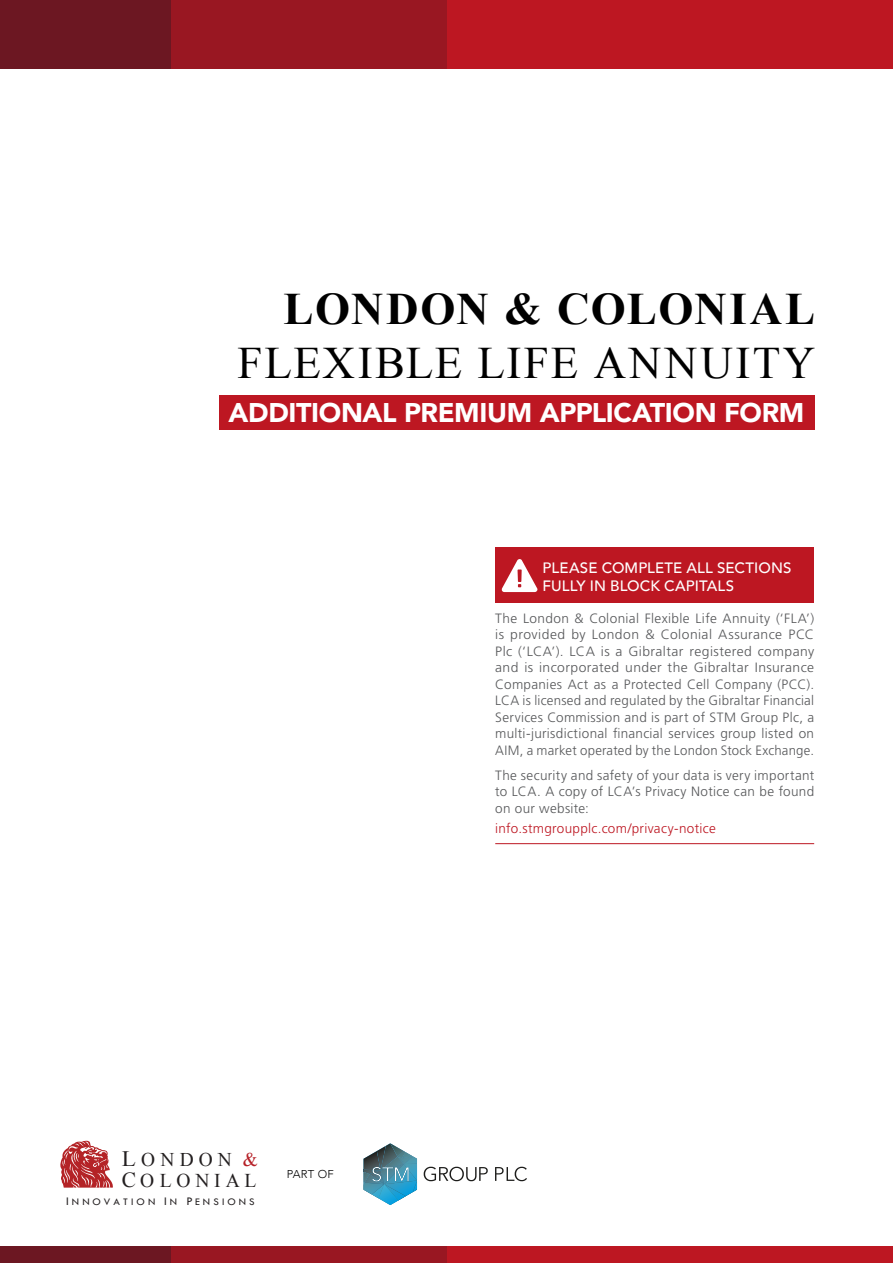
<style>
.page{position:relative;width:893px;height:1263px;background:#fff}
.page>*{position:absolute;margin:0;border:0;box-sizing:border-box;transform-origin:0 0}
.t1{font:45px "Times New Roman";letter-spacing:.05em;color:#000}
.t2{font:700 45px "Times New Roman";letter-spacing:.035em;color:#000}
.t3{font:900 27px "Avenir";letter-spacing:-.015em;color:#fff}
.t4{font:19.5px "Times New Roman";letter-spacing:.245em;color:#231f20}
.t5{font:19.35px "Times New Roman";letter-spacing:.265em;color:#231f20}
.t6{font:500 15px "Avenir";letter-spacing:.005em;color:#fff}
.t7{font:300 13.5px/16.5px "Frutiger LT Std";letter-spacing:.02em;color:#57585a;text-align:justify}
.t8{font:300 13.5px "Frutiger LT Std";letter-spacing:.025em;color:#bd1722}
.t9{font:300 11.4px "Avenir";letter-spacing:.015em;color:#000}
.t10{font:10.35px "Tw Cen";letter-spacing:.285em;color:#231f20;scale:1.05 1}
.s1{font-size:22.05px}
.s2{color:#b62027}
.s3{font-size:21.45px}
.s4{font-size:12px}
</style>
<div class="page">
<div style="left:219px;top:395px;width:595px;height:34px;background:#bd1722"></div>
<div style="left:446px;top:0;width:447px;height:68px;background:#bd1722"></div>
<div style="left:0;top:0;width:446px;height:68px;background:#991722"></div>
<div style="left:0;top:0;width:170px;height:68px;background:#6c1722"></div>
<div style="left:446px;top:1246px;width:447px;height:17px;background:#bd1722"></div>
<div style="left:170px;top:1246px;width:276px;height:17px;background:#991722"></div>
<div style="left:0;top:1246px;width:170px;height:17px;background:#6c1722"></div>
<svg style="left:60px;top:1141px;width:53px;height:47px"></svg>
<svg style="left:363px;top:1143px;width:55px;height:62px"></svg>
<svg style="left:495px;top:1167px;width:32px;height:14px"></svg>
<svg style="left:424px;top:1167px;width:64px;height:14px"></svg>
<div style="left:495px;top:548px;width:319px;height:55px;background:#bd1722"></div>
<svg style="left:502px;top:559px;width:36px;height:33px"></svg>
<hr style="left:495px;top:843px;width:319px;height:1px;background:#bd1722">
<p class="t2" style="left:283px;top:277px;width:533px">LONDON &amp; COLONIAL</p>
<p class="t1" style="left:237px;top:332px;width:579px">FLEXIBLE LIFE ANNUITY</p>
<p class="t3" style="left:229px;top:390px;width:577px">ADDITIONAL PREMIUM APPLICATION FORM</p>
<p class="t6" style="left:543px;top:555px;width:250px">PLEASE COMPLETE ALL SECTIONS</p>
<p class="t6" style="left:543px;top:573px;width:193px">FULLY IN BLOCK CAPITALS</p>
<h3 class="t5" style="left:122px;top:1147px;width:137px"><span class="s1">L</span>ONDON <span class="s2">&amp;</span></h3>
<h3 class="t4" style="left:122px;top:1167px;width:136px"><span class="s3">C</span>OLONIAL</h3>
<p class="t10" style="left:66px;top:1195px;width:181px"><span class="s4">I</span>NNOVATION <span class="s4">I</span>N <span class="s4">P</span>ENSIONS</p>
<p class="t9" style="left:287px;top:1167px;width:48px">PART OF</p>
<p class="t7" style="left:495px;top:610px;width:320px">The London &amp; Colonial Flexible Life Annuity (‘FLA’) is provided by London &amp; Colonial Assurance PCC Plc (‘LCA’). LCA is a Gibraltar registered company and is incorporated under the Gibraltar Insurance Companies Act as a Protected Cell Company (PCC).<br>LCA is licensed and regulated by the Gibraltar Financial Services Commission and is part of STM Group Plc, a multi-jurisdictional financial services group listed on AIM, a market operated by the London Stock Exchange.</p>
<p class="t7" style="left:495px;top:767px;width:320px">The security and safety of your data is very important to LCA. A copy of LCA’s Privacy Notice can be found on our website:</p>
<p class="t8" style="left:495px;top:821px;width:222px">info.stmgroupplc.com/privacy-notice</p>
</div>
